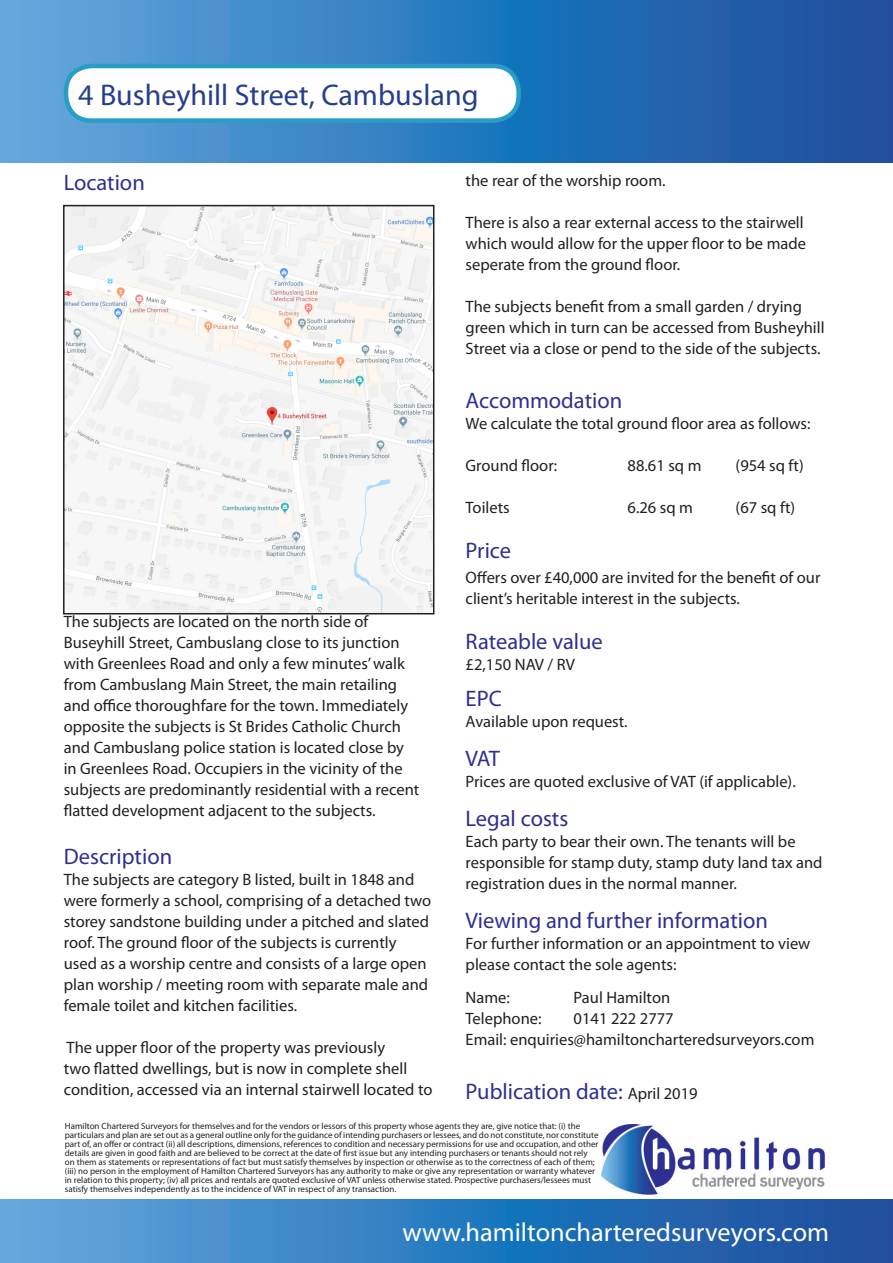
<style>
.page{position:relative;width:893px;height:1263px;background:#fff}
.page>*{position:absolute;margin:0;border:0;box-sizing:border-box;transform-origin:0 0}
.t1{font:30px "Myriad Pro";color:#253f8e}
.t2{font:26.25px "Myriad Pro";color:#fff}
.t3{font:22.5px "Myriad Pro";color:#2e3092}
.t4{font:16.5px/21px "Myriad Pro";color:#231f20}
.t5{font:9px/9px "Myriad Pro";color:#231f20}
.s1{font-size:16.5px;color:#231f20}
</style>
<div class="page">
<svg style="left:0;top:1199px;width:893px;height:64px;background:#337abd"></svg>
<svg style="left:0;top:0;width:893px;height:163px;background:#3177bb"></svg>
<img style="left:602px;top:1124px;width:223px;height:71px">
<img style="left:66px;top:208px;width:365px;height:403px">
<div style="left:63px;top:205px;width:371px;height:409px;border:2px solid #231f20"></div>
<div style="left:66px;top:66px;width:453px;height:55px;background:#fff;border-radius:26px"></div>
<div style="left:64px;top:64px;width:457px;height:59px;border:4px solid #289dc8;border-radius:26px"></div>
<p class="t1" style="left:78px;top:76px;width:402px">4 Busheyhill Street, Cambuslang</p>
<p class="t4" style="left:466px;top:169px;width:201px">the rear of the worship room.</p>
<p class="t4" style="left:466px;top:211px;width:342px">There is also a rear external access to the stairwell which would allow for the upper floor to be made seperate from the ground floor.</p>
<p class="t4" style="left:466px;top:295px;width:360px">The subjects benefit from a small garden / drying green which in turn can be accessed from Busheyhill<br>Street via a close or pend to the side of the subjects.</p>
<p class="t3" style="left:466px;top:386px;width:158px">Accommodation</p>
<p class="t4" style="left:466px;top:412px;width:346px">We calculate the total ground floor area as follows:</p>
<p class="t4" style="left:466px;top:454px;width:93px">Ground floor:</p>
<p class="t4" style="left:628px;top:454px;width:75px">88.61 sq m</p>
<p class="t4" style="left:736px;top:454px;width:70px">(954 sq ft)</p>
<p class="t4" style="left:466px;top:496px;width:46px">Toilets</p>
<p class="t4" style="left:628px;top:496px;width:67px">6.26 sq m</p>
<p class="t4" style="left:736px;top:496px;width:61px">(67 sq ft)</p>
<p class="t3" style="left:466px;top:536px;width:47px">Price</p>
<p class="t4" style="left:466px;top:567px;width:356px">Offers over £40,000 are invited for the benefit of our client’s heritable interest in the subjects.</p>
<p class="t3" style="left:466px;top:627px;width:139px">Rateable value</p>
<p class="t4" style="left:466px;top:654px;width:111px">£2,150 NAV / RV</p>
<p class="t3" style="left:466px;top:684px;width:38px">EPC</p>
<p class="t4" style="left:466px;top:711px;width:164px">Available upon request.</p>
<p class="t3" style="left:466px;top:744px;width:36px">VAT</p>
<p class="t4" style="left:466px;top:771px;width:332px">Prices are quoted exclusive of VAT (if applicable).</p>
<p class="t3" style="left:466px;top:804px;width:104px">Legal costs</p>
<p class="t4" style="left:466px;top:831px;width:358px">Each party to bear their own. The tenants will be responsible for stamp duty, stamp duty land tax and registration dues in the normal manner.</p>
<p class="t3" style="left:466px;top:906px;width:304px">Viewing and further information</p>
<p class="t4" style="left:466px;top:933px;width:346px">For further information or an appointment to view please contact the sole agents:</p>
<p class="t4" style="left:466px;top:987px;width:46px">Name:</p>
<p class="t4" style="left:574px;top:987px;width:98px">Paul Hamilton</p>
<p class="t4" style="left:466px;top:1008px;width:77px">Telephone:</p>
<p class="t4" style="left:574px;top:1008px;width:102px">0141 222 2777</p>
<p class="t4" style="left:466px;top:1029px;width:350px">Email: enquiries@hamiltoncharteredsurveyors.com</p>
<p class="t3" style="left:466px;top:1077px;width:234px">Publication date: <span class="s1">April 2019</span></p>
<p class="t5" style="left:65px;top:1122px;width:535px">Hamilton Chartered Surveyors for themselves and for the vendors or lessors of this property whose agents they are, give notice that: (i) the particulars and plan are set out as a general outline only for the guidance of intending purchasers or lessees, and do not constitute, nor constitute part of, an offer or contract (ii) all descriptions, dimensions, references to condition and necessary permissions for use and occupation, and other details are given in good faith and are believed to be correct at the date of first issue but any intending purchasers or tenants should not rely on them as statements or representations of fact but must satisfy themselves by inspection or otherwise as to the correctness of each of them; (iii) no person in the employment of Hamilton Chartered Surveyors has any authority to make or give any representation or warranty whatever in relation to this property; (iv) all prices and rentals are quoted exclusive of VAT unless otherwise stated. Prospective purchasers/lessees must satisfy themselves independently as to the incidence of VAT in respect of any transaction.</p>
<p class="t3" style="left:64px;top:169px;width:83px">Location</p>
<p class="t4" style="left:64px;top:610px;width:357px">The subjects are located on the north side of Buseyhill Street, Cambuslang close to its junction with Greenlees Road and only a few minutes’ walk from Cambuslang Main Street, the main retailing and office thoroughfare for the town. Immediately opposite the subjects is St Brides Catholic Church and Cambuslang police station is located close by in Greenlees Road. Occupiers in the vicinity of the subjects are predominantly residential with a recent flatted development adjacent to the subjects.</p>
<p class="t3" style="left:64px;top:842px;width:110px">Description</p>
<p class="t4" style="left:64px;top:868px;width:369px">The subjects are category B listed, built in 1848 and were formerly a school, comprising of a detached two storey sandstone building under a pitched and slated roof. The ground floor of the subjects is currently used as a worship centre and consists of a large open plan worship / meeting room with separate male and female toilet and kitchen facilities.</p>
<p class="t4" style="left:64px;top:1036px;width:370px">The upper floor of the property was previously<br>two flatted dwellings, but is now in complete shell condition, accessed via an internal stairwell located to</p>
<p class="t2" style="left:403px;top:1216px;width:428px">www.hamiltoncharteredsurveyors.com</p>
</div>
